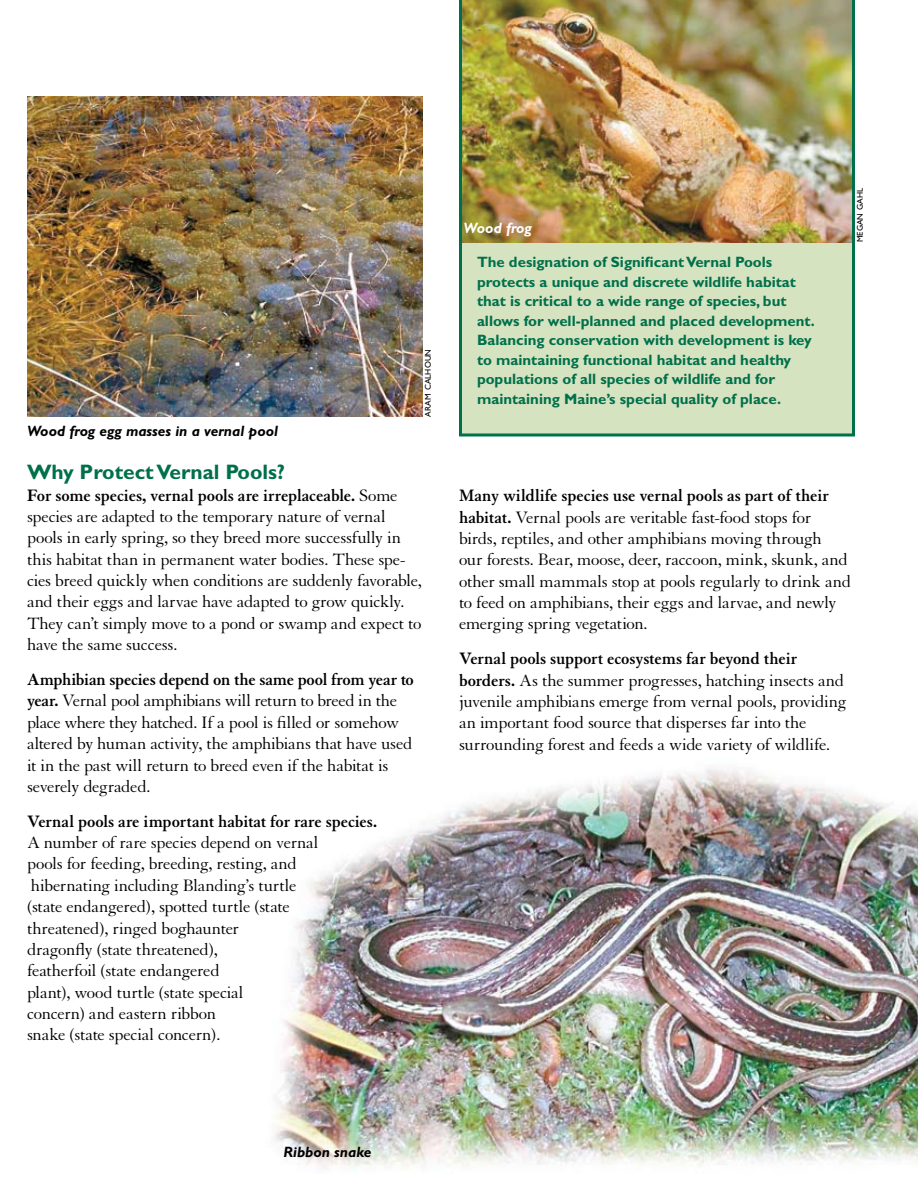
<style>
.page{position:relative;width:918px;height:1188px;background:#fff}
.page>*{position:absolute;margin:0;border:0;box-sizing:border-box;transform-origin:0 0}
.t1{font:700 21px "Gill Sans";color:#00704a}
.t2{font:18px/21.3px "Granjon";letter-spacing:-.015em;color:#000}
.t3{font:18px "Granjon Bold Os F";letter-spacing:-.005em;color:#000}
.t4{font:700 15px/19.5px "Gill Sans";color:#00704a}
.t5{font:italic 700 15px "Gill Sans";color:#000}
.t6{font:italic 700 15px "Gill Sans";letter-spacing:-.005em;color:#fff}
.t7{font:8.4px "Gill Sans";color:#000}
.s1{font-family:"Granjon"}
.s2{font-family:"Granjon Bold Os F"}
</style>
<div class="page">
<img style="left:272px;top:768px;width:646px;height:401px">
<div style="left:460px;top:2px;width:394px;height:433px;background:#d6e3c1"></div>
<div style="left:459px;top:0;width:396px;height:436px;border:3px solid #00704a"></div>
<img style="left:462px;top:0;width:390px;height:243px">
<img style="left:27px;top:96px;width:396px;height:321px">
<p class="t5" style="left:27px;top:422px;width:253px">Wood frog egg masses in a vernal pool</p>
<p class="t7" style="left:423px;top:417px;width:69px;rotate:-90deg">aram calhoun</p>
<p class="t1" style="left:27px;top:460px;width:260px">Why Protect Vernal Pools?</p>
<p class="t3" style="left:27px;top:485px;width:372px">For some species, vernal pools are irreplaceable. <span class="s1">Some</span></p>
<p class="t2" style="left:27px;top:506px;width:396px">species are adapted to the temporary nature of vernal pools in early spring, so they breed more successfully in this habitat than in permanent water bodies. These spe&shy;cies breed quickly when conditions are suddenly favorable, and their eggs and larvae have adapted to grow quickly.<br>They can’t simply move to a pond or swamp and expect to have the same success.</p>
<p class="t3" style="left:27px;top:670px;width:388px">Amphibian species depend on the same pool from year to</p>
<p class="t2" style="left:27px;top:691px;width:387px"><span class="s2">year.</span> Vernal pool amphibians will return to breed in the place where they hatched. If a pool is filled or somehow altered by human activity, the amphibians that have used it in the past will return to breed even if the habitat is severely degraded.</p>
<p class="t3" style="left:27px;top:811px;width:352px">Vernal pools are important habitat for rare species.</p>
<p class="t2" style="left:27px;top:832px;width:293px">A number of rare species depend on vernal pools for feeding, breeding, resting, and hibernating including Blanding’s turtle (state endangered), spotted turtle (state threatened), ringed boghaunter<br>dragonfly (state threatened),<br>featherfoil (state endangered<br>plant), wood turtle (state special<br>concern) and eastern ribbon<br>snake (state special concern).</p>
<p class="t6" style="left:464px;top:220px;width:70px">Wood frog</p>
<p class="t4" style="left:477px;top:252px;width:339px">The designation of Significant Vernal Pools protects a unique and discrete wildlife habitat that is critical to a wide range of species, but allows for well-planned and placed development.<br>Balancing conservation with development is key to maintaining functional habitat and healthy populations of all species of wildlife and for maintaining Maine’s special quality of place.</p>
<p class="t7" style="left:855px;top:242px;width:56px;rotate:-90deg">megan gahl</p>
<p class="t3" style="left:459px;top:486px;width:371px">Many wildlife species use vernal pools as part of their</p>
<p class="t2" style="left:459px;top:507px;width:394px"><span class="s2">habitat.</span> Vernal pools are veritable fast-food stops for birds, reptiles, and other amphibians moving through<br>our forests. Bear, moose, deer, raccoon, mink, skunk, and other small mammals stop at pools regularly to drink and to feed on amphibians, their eggs and larvae, and newly emerging spring vegetation.</p>
<p class="t3" style="left:459px;top:649px;width:340px">Vernal pools support ecosystems far beyond their</p>
<p class="t2" style="left:459px;top:670px;width:389px"><span class="s2">borders.</span> As the summer progresses, hatching insects and juvenile amphibians emerge from vernal pools, providing an important food source that disperses far into the surrounding forest and feeds a wide variety of wildlife.</p>
<p class="t5" style="left:284px;top:1144px;width:90px">Ribbon snake</p>
</div>
